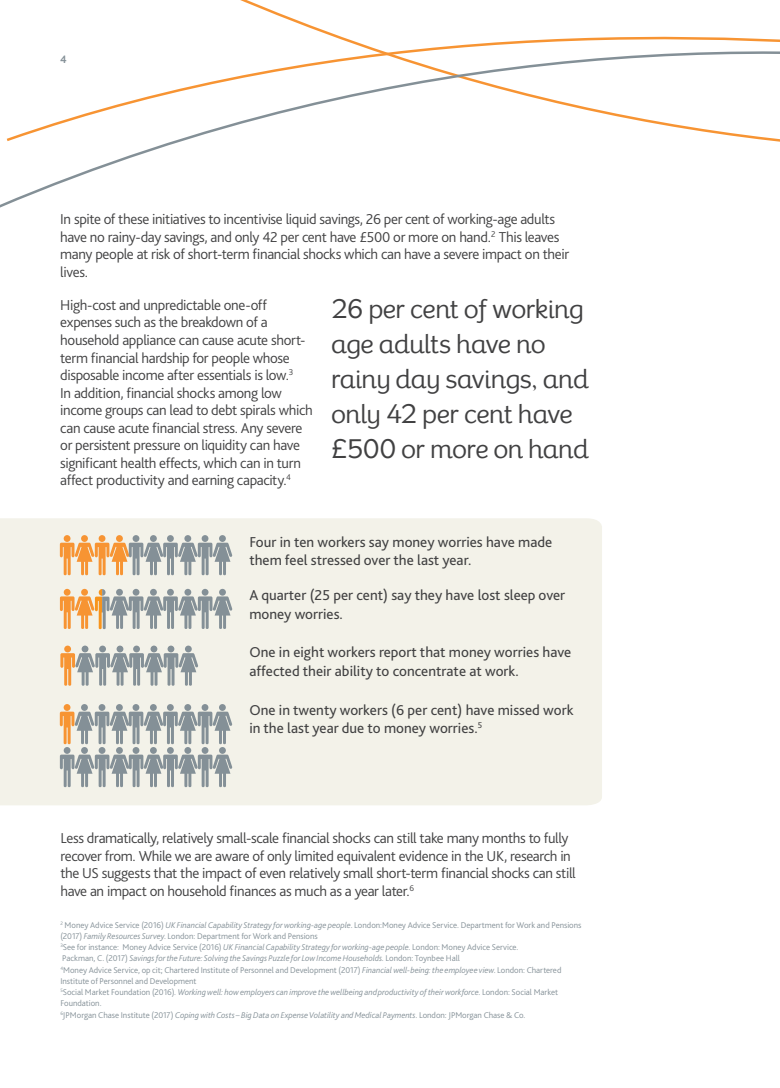
<style>
.page{position:relative;width:780px;height:1088px;background:#fff}
.page>*{position:absolute;margin:0;border:0;box-sizing:border-box;transform-origin:0 0}
.t1{font:25px/35px "Exuberance Primary";letter-spacing:-.025em;color:#414142}
.t2{font:300 15px/17.5px "Bliss 2";letter-spacing:-.025em;color:#414142}
.t3{font:15px/18.8px "Bliss 2";color:#414142}
.t4{font:700 11.25px "Bliss 2";color:#849097}
.t5{font:300 8.75px/11.2px "Bliss 2";color:#849097}
.s1{font-style:italic}
</style>
<div class="page">
<svg style="left:0;top:0;width:780px;height:208px"></svg>
<div style="left:0;top:518px;width:602px;height:287px;background:#f3f2e9"></div>
<svg style="left:60px;top:535px;width:172px;height:40px;background:#d0bfa8"></svg>
<svg style="left:60px;top:704px;width:172px;height:83px;background:#bdc0bc"></svg>
<svg style="left:60px;top:589px;width:172px;height:40px;background:#c7beb0"></svg>
<svg style="left:60px;top:645px;width:138px;height:41px;background:#c0bfb8"></svg>
<p class="t4" style="left:60px;top:53px;width:8px">4</p>
<p class="t2" style="left:60px;top:210px;width:510px">In spite of these initiatives to incentivise liquid savings, 26 per cent of working-age adults have no rainy-day savings, and only 42 per cent have £500 or more on hand.<sup>2</sup> This leaves many people at risk of short-term financial shocks which can have a severe impact on their lives.</p>
<p class="t2" style="left:60px;top:296px;width:254px">High-cost and unpredictable one-off expenses such as the breakdown of a household appliance can cause acute short&shy;term financial hardship for people whose disposable income after essentials is low.<sup>3<br></sup>In addition, financial shocks among low income groups can lead to debt spirals which can cause acute financial stress. Any severe or persistent pressure on liquidity can have significant health effects, which can in turn affect productivity and earning capacity.<sup>4</sup></p>
<h1 class="t1" style="left:331px;top:292px;width:259px">26 per cent of working age adults have no rainy day savings, and only 42 per cent have £500 or more on hand</h1>
<p class="t3" style="left:249px;top:532px;width:304px">Four in ten workers say money worries have made them feel stressed over the last year.</p>
<p class="t3" style="left:249px;top:586px;width:317px">A quarter (25 per cent) say they have lost sleep over money worries.</p>
<p class="t3" style="left:249px;top:642px;width:323px">One in eight workers report that money worries have affected their ability to concentrate at work.</p>
<p class="t3" style="left:249px;top:700px;width:326px">One in twenty workers (6 per cent) have missed work in the last year due to money worries.<sup>5</sup></p>
<p class="t2" style="left:60px;top:829px;width:517px">Less dramatically, relatively small-scale financial shocks can still take many months to fully recover from. While we are aware of only limited equivalent evidence in the UK, research in the US suggests that the impact of even relatively small short-term financial shocks can still have an impact on household finances as much as a year later.<sup>6</sup></p>
<p class="t5" style="left:60px;top:919px;width:522px"><sup>2</sup> Money Advice Service (2016) <span class="s1">UK Financial Capability Strategy for working-age people</span>. London:Money Advice Service. Department for Work and Pensions (2017) <span class="s1">Family Resources Survey</span>. London: Department for Work and Pensions<br><sup>3</sup>See for instance: Money Advice Service (2016) <span class="s1">UK Financial Capability Strategy for working-age people</span>. London: Money Advice Service.<br>Packman, C. (2017) <span class="s1">Savings for the Future: Solving the Savings Puzzle for Low Income Households</span>. London: Toynbee Hall<br><sup>4</sup>Money Advice Service, op cit; Chartered Institute of Personnel and Development (2017) <span class="s1">Financial well-being: the employee view</span>. London: Chartered Institute of Personnel and Development<br><sup>5</sup>Social Market Foundation (2016). <span class="s1">Working well: how employers can improve the wellbeing andproductivity of their workforce</span>. London: Social Market Foundation.<br><sup>6</sup>JPMorgan Chase Institute (2017) <span class="s1">Coping with Costs – Big Data on Expense Volatility and Medical Payments</span>. London: JPMorgan Chase &amp; Co.</p>
</div>
